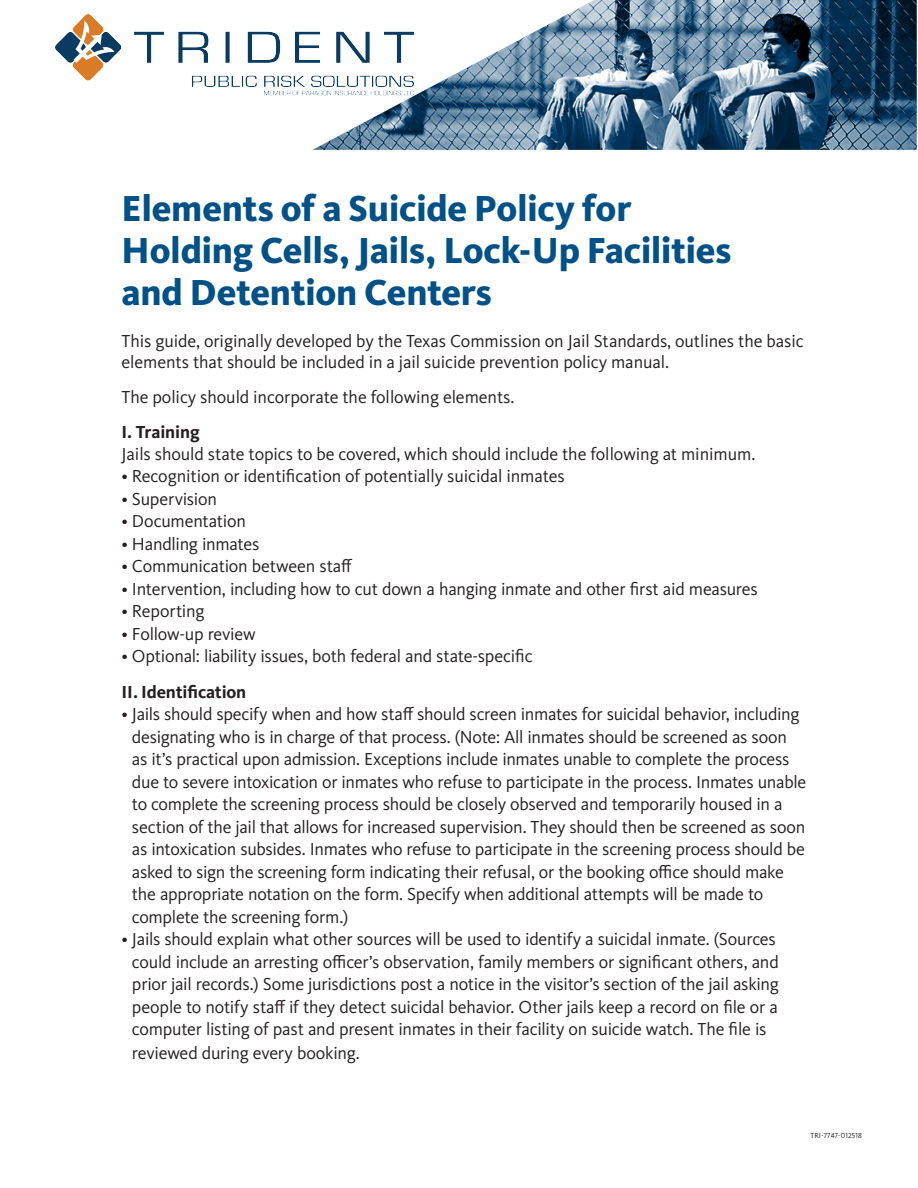
<style>
.page{position:relative;width:918px;height:1188px;background:#fff}
.page>*{position:absolute;margin:0;border:0;box-sizing:border-box;transform-origin:0 0}
.t1{font:800 37.5px/42px "Kievit Pro";letter-spacing:-.01em;color:#005187}
.INTRO{font:18px/22.5px "Kievit Pro";letter-spacing:-.015em;color:#231f20}
.INTRO-2{font:700 18px "Kievit Pro";letter-spacing:-.005em;color:#231f20}
.t2{font:7.5px "Kievit Pro";letter-spacing:.02em;color:#231f20}
</style>
<div class="page">
<img style="left:312px;top:0;width:605px;height:150px">
<img style="left:55px;top:14px;width:358px;height:82px">
<p class="t1" style="left:122px;top:187px;width:611px">Elements of a Suicide Policy for<br>Holding Cells, Jails, Lock-Up Facilities and Detention Centers</p>
<p class="INTRO" style="left:122px;top:330px;width:684px;line-height:21.6px">This guide, originally developed by the Texas Commission on Jail Standards, outlines the basic elements that should be included in a jail suicide prevention policy manual.</p>
<p class="INTRO" style="left:122px;top:386px;width:394px">The policy should incorporate the following elements.</p>
<p class="INTRO-2" style="left:122px;top:422px;width:80px">I. Training</p>
<p class="INTRO" style="left:122px;top:443px;width:635px">Jails should state topics to be covered, which should include the following at minimum.</p>
<p class="INTRO" style="left:122px;top:465px;width:445px">• Recognition or identification of potentially suicidal inmates</p>
<p class="INTRO" style="left:122px;top:488px;width:97px">• Supervision</p>
<p class="INTRO" style="left:122px;top:510px;width:126px">• Documentation</p>
<p class="INTRO" style="left:122px;top:533px;width:139px">• Handling inmates</p>
<p class="INTRO" style="left:122px;top:555px;width:232px">• Communication between staff</p>
<p class="INTRO" style="left:122px;top:578px;width:638px">• Intervention, including how to cut down a hanging inmate and other first aid measures</p>
<p class="INTRO" style="left:122px;top:600px;width:84px">• Reporting</p>
<p class="INTRO" style="left:122px;top:623px;width:136px">• Follow-up review</p>
<p class="INTRO" style="left:122px;top:645px;width:413px">• Optional: liability issues, both federal and state-specific</p>
<p class="INTRO-2" style="left:122px;top:681px;width:126px">II. Identification</p>
<p class="INTRO" style="left:132px;top:703px;width:676px;text-indent:-10px">• Jails should specify when and how staff should screen inmates for suicidal behavior, including designating who is in charge of that process. (Note: All inmates should be screened as soon as it’s practical upon admission. Exceptions include inmates unable to complete the process due to severe intoxication or inmates who refuse to participate in the process. Inmates unable to complete the screening process should be closely observed and temporarily housed in a section of the jail that allows for increased supervision. They should then be screened as soon as intoxication subsides. Inmates who refuse to participate in the screening process should be asked to sign the screening form indicating their refusal, or the booking office should make the appropriate notation on the form. Specify when additional attempts will be made to complete the screening form.)</p>
<p class="INTRO" style="left:132px;top:927px;width:649px;text-indent:-10px">• Jails should explain what other sources will be used to identify a suicidal inmate. (Sources could include an arresting officer’s observation, family members or significant others, and prior jail records.) Some jurisdictions post a notice in the visitor’s section of the jail asking people to notify staff if they detect suicidal behavior. Other jails keep a record on file or a computer listing of past and present inmates in their facility on suicide watch. The file is reviewed during every booking.</p>
<p class="t2" style="left:810px;top:1131px;width:53px">TRI-7747-012518</p>
</div>
